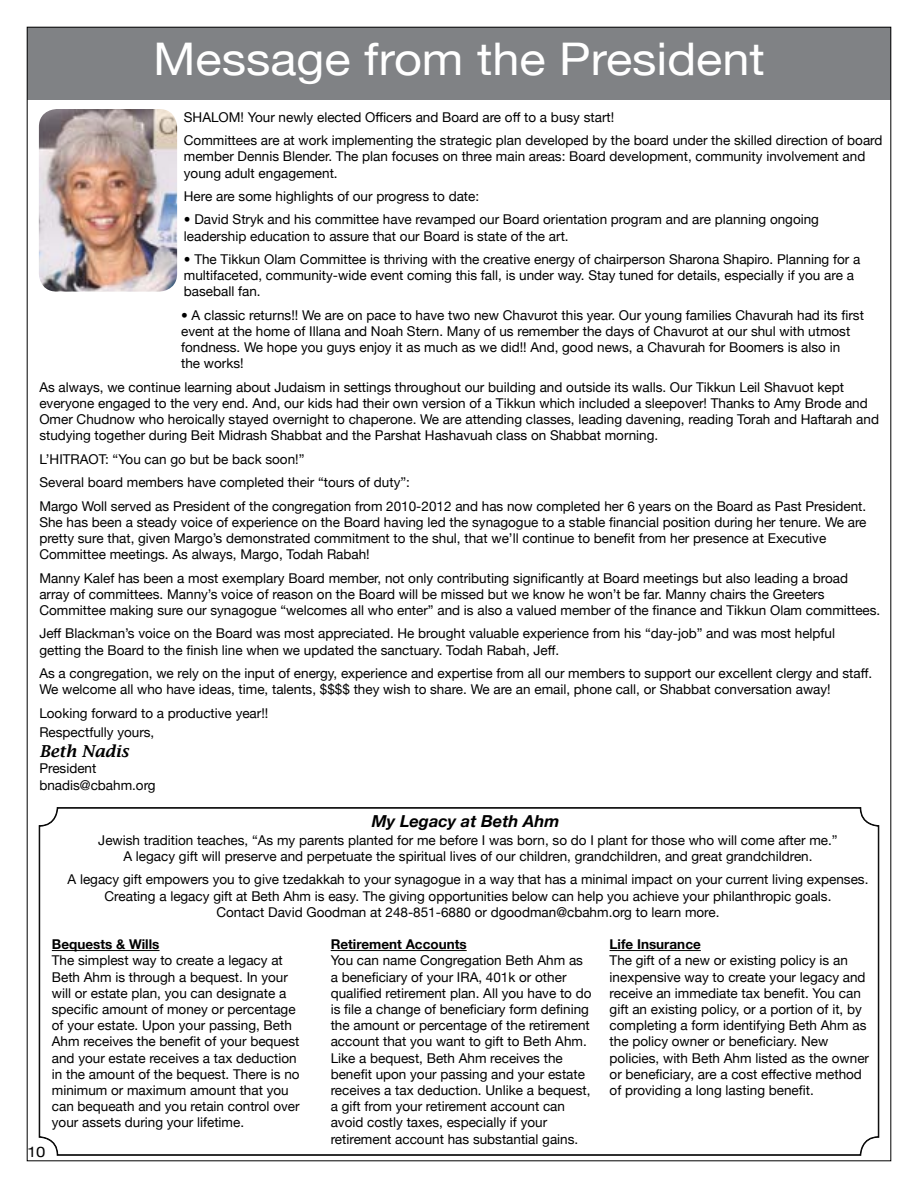
<style>
.page{position:relative;width:918px;height:1188px;background:#fff}
.page>*{position:absolute;margin:0;border:0;box-sizing:border-box;transform-origin:0 0}
.t1{font:45px "Helvetica Neue";color:#fff;scale:1.08 1}
.t2{font:italic 700 16.5px "Helvetica Neue";color:#000}
.t3{font:italic 600 16.5px "Lucida Bright";color:#000}
.t4{font:14.7px "Helvetica Neue";color:#000;scale:1.14 1}
.t5{font:13.5px/16.2px "Helvetica Neue";color:#000}
.t6{font:700 13.5px "Helvetica Neue";color:#000}
.s1{font-family:"Avenir";font-weight:500}
</style>
<div class="page">
<svg style="left:39px;top:807px;width:840px;height:349px"></svg>
<div style="left:27px;top:27px;width:864px;height:72px;background:#808285"></div>
<img style="left:39px;top:109px;width:138px;height:183px">
<hr style="left:52px;top:950px;width:108px;height:1px;background:#000">
<hr style="left:331px;top:950px;width:136px;height:1px;background:#000">
<hr style="left:610px;top:950px;width:91px;height:1px;background:#000">
<h1 class="t1" style="left:153px;top:27px;width:568px">Message from the President</h1>
<p class="t5" style="left:184px;top:106px;width:700px;line-height:23.4px">SHALOM! Your newly elected Officers and Board are off to a busy start!<br>Committees are at work implementing the strategic plan developed by the board under the skilled direction of board</p>
<p class="t5" style="left:184px;top:149px;width:683px">member Dennis Blender. The plan focuses on three main areas: Board development, community involvement and young adult engagement.</p>
<p class="t5" style="left:184px;top:189px;width:297px">Here are some highlights of our progress to date:</p>
<p class="t5" style="left:184px;top:212px;width:637px"><span class="s1">•</span> David Stryk and his committee have revamped our Board orientation program and are planning ongoing leadership education to assure that our Board is state of the art.</p>
<p class="t5" style="left:184px;top:252px;width:678px"><span class="s1">•</span> The Tikkun Olam Committee is thriving with the creative energy of chairperson Sharona Shapiro. Planning for a multifaceted, community-wide event coming this fall, is under way. Stay tuned for details, especially if you are a baseball fan.</p>
<p class="t5" style="left:181px;top:308px;width:684px"><span class="s1">•</span> A classic returns!! We are on pace to have two new Chavurot this year. Our young families Chavurah had its first event at the home of Illana and Noah Stern. Many of us remember the days of Chavurot at our shul with utmost fondness. We hope you guys enjoy it as much as we did!! And, good news, a Chavurah for Boomers is also in<br>the works!</p>
<p class="t5" style="left:39px;top:380px;width:841px">As always, we continue learning about Judaism in settings throughout our building and outside its walls. Our Tikkun Leil Shavuot kept everyone engaged to the very end. And, our kids had their own version of a Tikkun which included a sleepover! Thanks to Amy Brode and Omer Chudnow who heroically stayed overnight to chaperone. We are attending classes, leading davening, reading Torah and Haftarah and studying together during Beit Midrash Shabbat and the Parshat Hashavuah class on Shabbat morning.</p>
<p class="t5" style="left:39px;top:448px;width:828px;line-height:23.4px">L’HITRAOT: “You can go but be back soon!”<br>Several board members have completed their “tours of duty”:<br>Margo Woll served as President of the congregation from 2010-2012 and has now completed her 6 years on the Board as Past President.</p>
<p class="t5" style="left:39px;top:515px;width:829px">She has been a steady voice of experience on the Board having led the synagogue to a stable financial position during her tenure. We are pretty sure that, given Margo’s demonstrated commitment to the shul, that we’ll continue to benefit from her presence at Executive<br>Committee meetings. As always, Margo, Todah Rabah!</p>
<p class="t5" style="left:39px;top:571px;width:842px">Manny Kalef has been a most exemplary Board member, not only contributing significantly at Board meetings but also leading a broad array of committees. Manny’s voice of reason on the Board will be missed but we know he won’t be far. Manny chairs the Greeters<br>Committee making sure our synagogue “welcomes all who enter” and is also a valued member of the finance and Tikkun Olam committees.</p>
<p class="t5" style="left:39px;top:626px;width:797px">Jeff Blackman’s voice on the Board was most appreciated. He brought valuable experience from his “day-job” and was most helpful getting the Board to the finish line when we updated the sanctuary. Todah Rabah, Jeff.</p>
<p class="t5" style="left:39px;top:666px;width:834px">As a congregation, we rely on the input of energy, experience and expertise from all our members to support our excellent clergy and staff.<br>We welcome all who have ideas, time, talents, $$$$ they wish to share. We are an email, phone call, or Shabbat conversation away!</p>
<p class="t5" style="left:39px;top:704px;width:231px;line-height:19.8px">Looking forward to a productive year!!<br>Respectfully yours,</p>
<p class="t3" style="left:39px;top:742px;width:91px">Beth Nadis</p>
<p class="t5" style="left:39px;top:761px;width:118px">President bnadis@cbahm.org</p>
<p class="t2" style="left:372px;top:808px;width:189px">My Legacy at Beth Ahm</p>
<p class="t5" style="left:98px;top:833px;width:741px;text-align:center">Jewish tradition teaches, “As my parents planted for me before I was born, so do I plant for those who will come after me.”<br>A legacy gift will preserve and perpetuate the spiritual lives of our children, grandchildren, and great grandchildren.</p>
<p class="t5" style="left:68px;top:872px;width:802px;text-align:center">A legacy gift empowers you to give tzedakkah to your synagogue in a way that has a minimal impact on your current living expenses.<br>Creating a legacy gift at Beth Ahm is easy. The giving opportunities below can help you achieve your philanthropic goals.<br>Contact David Goodman at 248-851-6880 or dgoodman@cbahm.org to learn more.</p>
<p class="t6" style="left:52px;top:934px;width:109px">Bequests &amp; Wills</p>
<p class="t5" style="left:52px;top:953px;width:249px">The simplest way to create a legacy at Beth Ahm is through a bequest. In your will or estate plan, you can designate a specific amount of money or percentage of your estate. Upon your passing, Beth Ahm receives the benefit of your bequest and your estate receives a tax deduction in the amount of the bequest. There is no minimum or maximum amount that you can bequeath and you retain control over your assets during your lifetime.</p>
<p class="t6" style="left:331px;top:934px;width:137px">Retirement Accounts</p>
<p class="t5" style="left:331px;top:953px;width:262px">You can name Congregation Beth Ahm as a beneficiary of your IRA, 401k or other qualified retirement plan. All you have to do is file a change of beneficiary form defining the amount or percentage of the retirement account that you want to gift to Beth Ahm.<br>Like a bequest, Beth Ahm receives the benefit upon your passing and your estate receives a tax deduction. Unlike a bequest, a gift from your retirement account can avoid costly taxes, especially if your retirement account has substantial gains.</p>
<p class="t6" style="left:610px;top:934px;width:93px">Life Insurance</p>
<p class="t5" style="left:610px;top:953px;width:261px">The gift of a new or existing policy is an inexpensive way to create your legacy and receive an immediate tax benefit. You can gift an existing policy, or a portion of it, by completing a form identifying Beth Ahm as the policy owner or beneficiary. New policies, with Beth Ahm listed as the owner or beneficiary, are a cost effective method of providing a long lasting benefit.</p>
<p class="t4" style="left:27px;top:1141px;width:18px">10</p>
</div>
